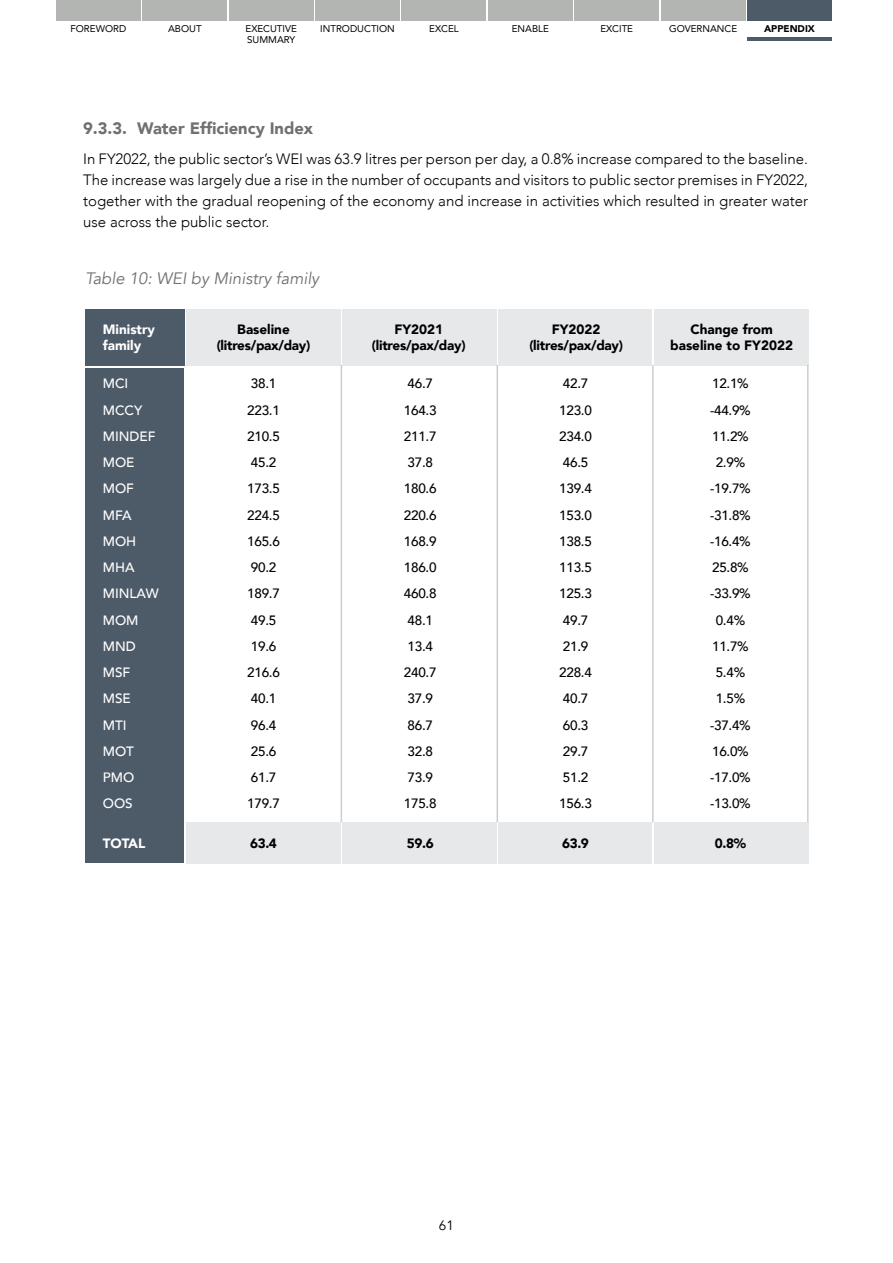
<style>
.page{position:relative;width:893px;height:1263px;background:#fff}
.page>*{position:absolute;margin:0;border:0;box-sizing:border-box;transform-origin:0 0}
.t1{font:italic 16.5px "Avenir";color:#6f7073}
.t2{font:900 16.5px "Avenir";color:#6f7073}
.t3{font:300 15px/21px "Avenir";color:#000;text-align:justify}
.t4{font:500 13.5px "Avenir";letter-spacing:-.02em;color:#000}
.t5{font:900 13.5px/16.5px "Avenir";color:#000;text-align:center}
.t6{font:500 13.5px "Avenir";color:#fff}
.t7{font:900 13.5px "Avenir";letter-spacing:-.02em;color:#000}
.t8{font:900 13.5px "Avenir";color:#fff}
.t9{font:13.5px "Avenir";color:#000}
.t10{font:9.75px/10.8px "Avenir";color:#000}
.t11{font:900 9.75px "Avenir";color:#000}
</style>
<div class="page">
<div style="left:56px;top:0;width:85px;height:20px;background:#b2b5b2"></div>
<div style="left:143px;top:0;width:84px;height:20px;background:#b2b5b2"></div>
<div style="left:229px;top:0;width:84px;height:20px;background:#b2b5b2"></div>
<div style="left:315px;top:0;width:85px;height:20px;background:#b2b5b2"></div>
<div style="left:402px;top:0;width:84px;height:20px;background:#b2b5b2"></div>
<div style="left:574px;top:0;width:85px;height:20px;background:#b2b5b2"></div>
<div style="left:488px;top:0;width:85px;height:20px;background:#b2b5b2"></div>
<div style="left:661px;top:0;width:84px;height:20px;background:#b2b5b2"></div>
<div style="left:747px;top:0;width:85px;height:20px;background:#4d5a68"></div>
<hr style="left:747px;top:38px;width:85px;height:3px;background:#4d5a68">
<hr style="left:341px;top:365px;width:1px;height:457px;background:#cbcdce">
<hr style="left:652px;top:365px;width:2px;height:457px;background:#cbcdce">
<hr style="left:807px;top:365px;width:1px;height:457px;background:#cbcdce">
<hr style="left:496px;top:365px;width:2px;height:457px;background:#cbcdce">
<div style="left:86px;top:368px;width:98px;height:494px;background:#4d5a68"></div>
<div style="left:186px;top:310px;width:155px;height:56px;background:#e7e8e9"></div>
<div style="left:342px;top:310px;width:155px;height:56px;background:#e7e8e9"></div>
<div style="left:498px;top:310px;width:154px;height:56px;background:#e7e8e9"></div>
<div style="left:654px;top:310px;width:154px;height:56px;background:#e7e8e9"></div>
<div style="left:85px;top:310px;width:100px;height:56px;background:#4d5a68"></div>
<div style="left:186px;top:822px;width:155px;height:41px;background:#e7e8e9"></div>
<div style="left:342px;top:822px;width:155px;height:41px;background:#e7e8e9"></div>
<div style="left:498px;top:822px;width:154px;height:41px;background:#e7e8e9"></div>
<div style="left:654px;top:822px;width:154px;height:41px;background:#e7e8e9"></div>
<p class="t10" style="left:70px;top:23px;width:57px">FOREWORD</p>
<p class="t10" style="left:168px;top:23px;width:35px">ABOUT</p>
<p class="t10" style="left:246px;top:23px;width:53px">EXECUTIVE<br>SUMMARY</p>
<p class="t10" style="left:320px;top:23px;width:76px">INTRODUCTION</p>
<p class="t10" style="left:429px;top:23px;width:31px">EXCEL</p>
<p class="t10" style="left:512px;top:23px;width:39px">ENABLE</p>
<p class="t10" style="left:600px;top:23px;width:34px">EXCITE</p>
<p class="t10" style="left:669px;top:23px;width:70px">GOVERNANCE</p>
<p class="t11" style="left:764px;top:21px;width:52px">APPENDIX</p>
<p class="t2" style="left:83px;top:115px;width:232px">9.3.3. Water Efficiency Index</p>
<p class="t3" style="left:83px;top:148px;width:727px">In FY2022, the public sector’s WEI was 63.9 litres per person per day, a 0.8% increase compared to the baseline.<br>The increase was largely due a rise in the number of occupants and visitors to public sector premises in FY2022, together with the gradual reopening of the economy and increase in activities which resulted in greater water use across the public sector.</p>
<p class="t1" style="left:85px;top:268px;width:236px">Table 10: WEI by Ministry family</p>
<p class="t8" style="left:103px;top:317px;width:54px">Ministry</p>
<p class="t8" style="left:103px;top:334px;width:40px">family</p>
<p class="t5" style="left:237px;top:320px;width:54px">Baseline</p>
<p class="t7" style="left:217px;top:334px;width:95px">(litres/pax/day)</p>
<p class="t6" style="left:103px;top:372px;width:27px">MCI</p>
<p class="t6" style="left:103px;top:398px;width:41px">MCCY</p>
<p class="t6" style="left:103px;top:424px;width:54px">MINDEF</p>
<p class="t6" style="left:103px;top:451px;width:33px">MOE</p>
<p class="t6" style="left:103px;top:477px;width:33px">MOF</p>
<p class="t6" style="left:103px;top:503px;width:30px">MFA</p>
<p class="t6" style="left:103px;top:529px;width:35px">MOH</p>
<p class="t6" style="left:103px;top:556px;width:33px">MHA</p>
<p class="t6" style="left:103px;top:582px;width:57px">MINLAW</p>
<p class="t6" style="left:103px;top:608px;width:37px">MOM</p>
<p class="t6" style="left:103px;top:634px;width:34px">MND</p>
<p class="t6" style="left:103px;top:661px;width:29px">MSF</p>
<p class="t6" style="left:103px;top:687px;width:29px">MSE</p>
<p class="t6" style="left:103px;top:713px;width:25px">MTI</p>
<p class="t6" style="left:103px;top:740px;width:33px">MOT</p>
<p class="t6" style="left:103px;top:766px;width:33px">PMO</p>
<p class="t6" style="left:103px;top:792px;width:31px">OOS</p>
<p class="t8" style="left:103px;top:831px;width:44px">TOTAL</p>
<p class="t4" style="left:251px;top:372px;width:27px">38.1</p>
<p class="t4" style="left:247px;top:398px;width:34px">223.1</p>
<p class="t4" style="left:247px;top:424px;width:34px">210.5</p>
<p class="t4" style="left:251px;top:451px;width:27px">45.2</p>
<p class="t4" style="left:247px;top:477px;width:34px">173.5</p>
<p class="t4" style="left:247px;top:503px;width:34px">224.5</p>
<p class="t4" style="left:247px;top:529px;width:34px">165.6</p>
<p class="t4" style="left:251px;top:556px;width:27px">90.2</p>
<p class="t4" style="left:247px;top:582px;width:34px">189.7</p>
<p class="t4" style="left:251px;top:608px;width:27px">49.5</p>
<p class="t4" style="left:251px;top:634px;width:27px">19.6</p>
<p class="t4" style="left:247px;top:661px;width:34px">216.6</p>
<p class="t4" style="left:251px;top:687px;width:27px">40.1</p>
<p class="t4" style="left:251px;top:713px;width:27px">96.4</p>
<p class="t4" style="left:251px;top:740px;width:27px">25.6</p>
<p class="t4" style="left:251px;top:766px;width:27px">61.7</p>
<p class="t4" style="left:247px;top:792px;width:34px">179.7</p>
<p class="t5" style="left:250px;top:834px;width:28px">63.4</p>
<p class="t5" style="left:394px;top:320px;width:50px">FY2021</p>
<p class="t7" style="left:372px;top:334px;width:95px">(litres/pax/day)</p>
<p class="t4" style="left:408px;top:372px;width:27px">46.7</p>
<p class="t4" style="left:404px;top:398px;width:34px">164.3</p>
<p class="t4" style="left:404px;top:424px;width:34px">211.7</p>
<p class="t4" style="left:408px;top:451px;width:27px">37.8</p>
<p class="t4" style="left:404px;top:477px;width:34px">180.6</p>
<p class="t4" style="left:404px;top:503px;width:34px">220.6</p>
<p class="t4" style="left:404px;top:529px;width:34px">168.9</p>
<p class="t4" style="left:404px;top:556px;width:34px">186.0</p>
<p class="t4" style="left:404px;top:582px;width:34px">460.8</p>
<p class="t4" style="left:408px;top:608px;width:27px">48.1</p>
<p class="t4" style="left:408px;top:634px;width:27px">13.4</p>
<p class="t4" style="left:404px;top:661px;width:34px">240.7</p>
<p class="t4" style="left:408px;top:687px;width:27px">37.9</p>
<p class="t4" style="left:408px;top:713px;width:27px">86.7</p>
<p class="t4" style="left:408px;top:740px;width:27px">32.8</p>
<p class="t4" style="left:408px;top:766px;width:27px">73.9</p>
<p class="t4" style="left:404px;top:792px;width:34px">175.8</p>
<p class="t5" style="left:407px;top:834px;width:28px">59.6</p>
<p class="t5" style="left:552px;top:320px;width:50px">FY2022</p>
<p class="t7" style="left:529px;top:334px;width:95px">(litres/pax/day)</p>
<p class="t4" style="left:563px;top:372px;width:27px">42.7</p>
<p class="t4" style="left:559px;top:398px;width:34px">123.0</p>
<p class="t4" style="left:559px;top:424px;width:34px">234.0</p>
<p class="t4" style="left:563px;top:451px;width:27px">46.5</p>
<p class="t4" style="left:559px;top:477px;width:34px">139.4</p>
<p class="t4" style="left:559px;top:503px;width:34px">153.0</p>
<p class="t4" style="left:559px;top:529px;width:34px">138.5</p>
<p class="t4" style="left:559px;top:556px;width:34px">113.5</p>
<p class="t4" style="left:559px;top:582px;width:34px">125.3</p>
<p class="t4" style="left:563px;top:608px;width:27px">49.7</p>
<p class="t4" style="left:563px;top:634px;width:27px">21.9</p>
<p class="t4" style="left:559px;top:661px;width:34px">228.4</p>
<p class="t4" style="left:563px;top:687px;width:27px">40.7</p>
<p class="t4" style="left:563px;top:713px;width:27px">60.3</p>
<p class="t4" style="left:563px;top:740px;width:27px">29.7</p>
<p class="t4" style="left:563px;top:766px;width:27px">51.2</p>
<p class="t4" style="left:559px;top:792px;width:34px">156.3</p>
<p class="t5" style="left:562px;top:834px;width:28px">63.9</p>
<p class="t5" style="left:670px;top:320px;width:124px">Change from baseline to FY2022</p>
<p class="t4" style="left:712px;top:372px;width:38px">12.1%</p>
<p class="t4" style="left:710px;top:398px;width:42px">-44.9%</p>
<p class="t4" style="left:712px;top:424px;width:38px">11.2%</p>
<p class="t4" style="left:716px;top:451px;width:31px">2.9%</p>
<p class="t4" style="left:710px;top:477px;width:42px">-19.7%</p>
<p class="t4" style="left:710px;top:503px;width:42px">-31.8%</p>
<p class="t4" style="left:710px;top:529px;width:42px">-16.4%</p>
<p class="t4" style="left:712px;top:556px;width:38px">25.8%</p>
<p class="t4" style="left:710px;top:582px;width:42px">-33.9%</p>
<p class="t4" style="left:716px;top:608px;width:31px">0.4%</p>
<p class="t4" style="left:712px;top:634px;width:38px">11.7%</p>
<p class="t4" style="left:716px;top:661px;width:31px">5.4%</p>
<p class="t4" style="left:716px;top:687px;width:31px">1.5%</p>
<p class="t4" style="left:710px;top:713px;width:42px">-37.4%</p>
<p class="t4" style="left:712px;top:740px;width:38px">16.0%</p>
<p class="t4" style="left:710px;top:766px;width:42px">-17.0%</p>
<p class="t4" style="left:710px;top:792px;width:42px">-13.0%</p>
<p class="t5" style="left:715px;top:834px;width:33px">0.8%</p>
<p class="t9" style="left:439px;top:1218px;width:17px">61</p>
</div>
